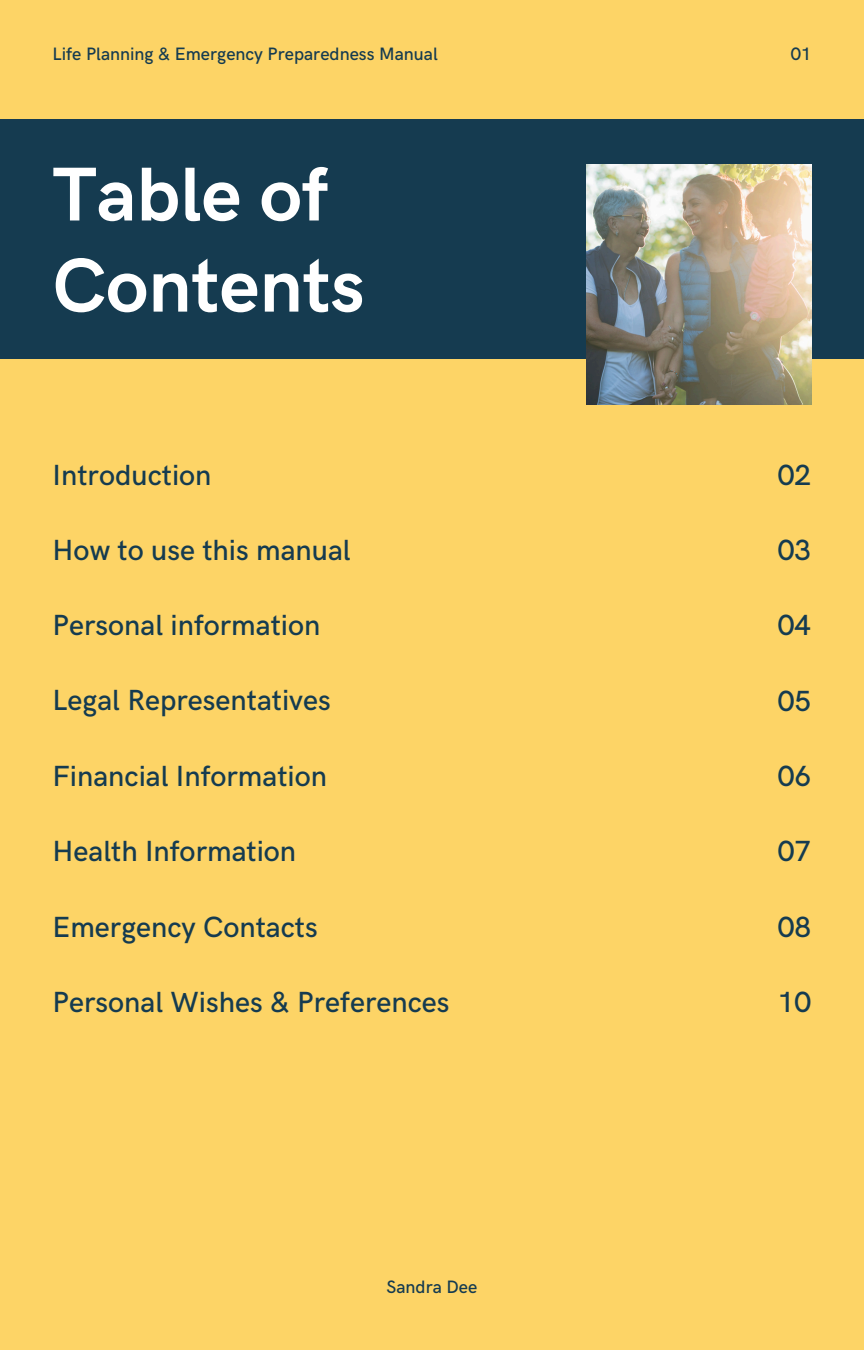
<style>
.page{position:relative;width:864px;height:1350px;background:#fdd466}
.page>*{position:absolute;margin:0;border:0;box-sizing:border-box;transform-origin:0 0}
.t1{font:700 76.5px/91.1px "HK Grotesk";color:#fff}
.t2{font:500 29.25px "HK Grotesk";color:#153b50}
.t3{font:500 18px "HK Grotesk";color:#153b50}
</style>
<div class="page">
<div style="left:0;top:119px;width:864px;height:240px;background:#153b50"></div>
<img style="left:587px;top:165px;width:224px;height:239px">
<h2 class="t3" style="left:53px;top:44px;width:387px">Life Planning &amp; Emergency Preparedness Manual</h2>
<p class="t3" style="left:791px;top:44px;width:22px">01</p>
<p class="t1" style="left:53px;top:152px;width:314px">Table of<br>Contents</p>
<p class="t2" style="left:53px;top:458px;width:160px">Introduction</p>
<p class="t2" style="left:778px;top:459px;width:35px">02</p>
<p class="t2" style="left:53px;top:534px;width:300px">How to use this manual</p>
<h2 class="t2" style="left:778px;top:534px;width:35px">03</h2>
<p class="t2" style="left:53px;top:609px;width:269px">Personal information</p>
<h2 class="t2" style="left:778px;top:609px;width:35px">04</h2>
<h1 class="t2" style="left:53px;top:684px;width:280px">Legal Representatives</h1>
<h2 class="t2" style="left:778px;top:684px;width:35px">05</h2>
<p class="t2" style="left:53px;top:759px;width:276px">Financial Information</p>
<h2 class="t2" style="left:778px;top:759px;width:35px">06</h2>
<p class="t2" style="left:53px;top:835px;width:245px">Health Information</p>
<h2 class="t2" style="left:778px;top:835px;width:35px">07</h2>
<p class="t2" style="left:53px;top:911px;width:267px">Emergency Contacts</p>
<h2 class="t2" style="left:778px;top:911px;width:35px">08</h2>
<p class="t2" style="left:53px;top:986px;width:398px">Personal Wishes &amp; Preferences</p>
<p class="t2" style="left:778px;top:986px;width:35px">10</p>
<h2 class="t3" style="left:387px;top:1277px;width:92px">Sandra Dee</h2>
</div>
